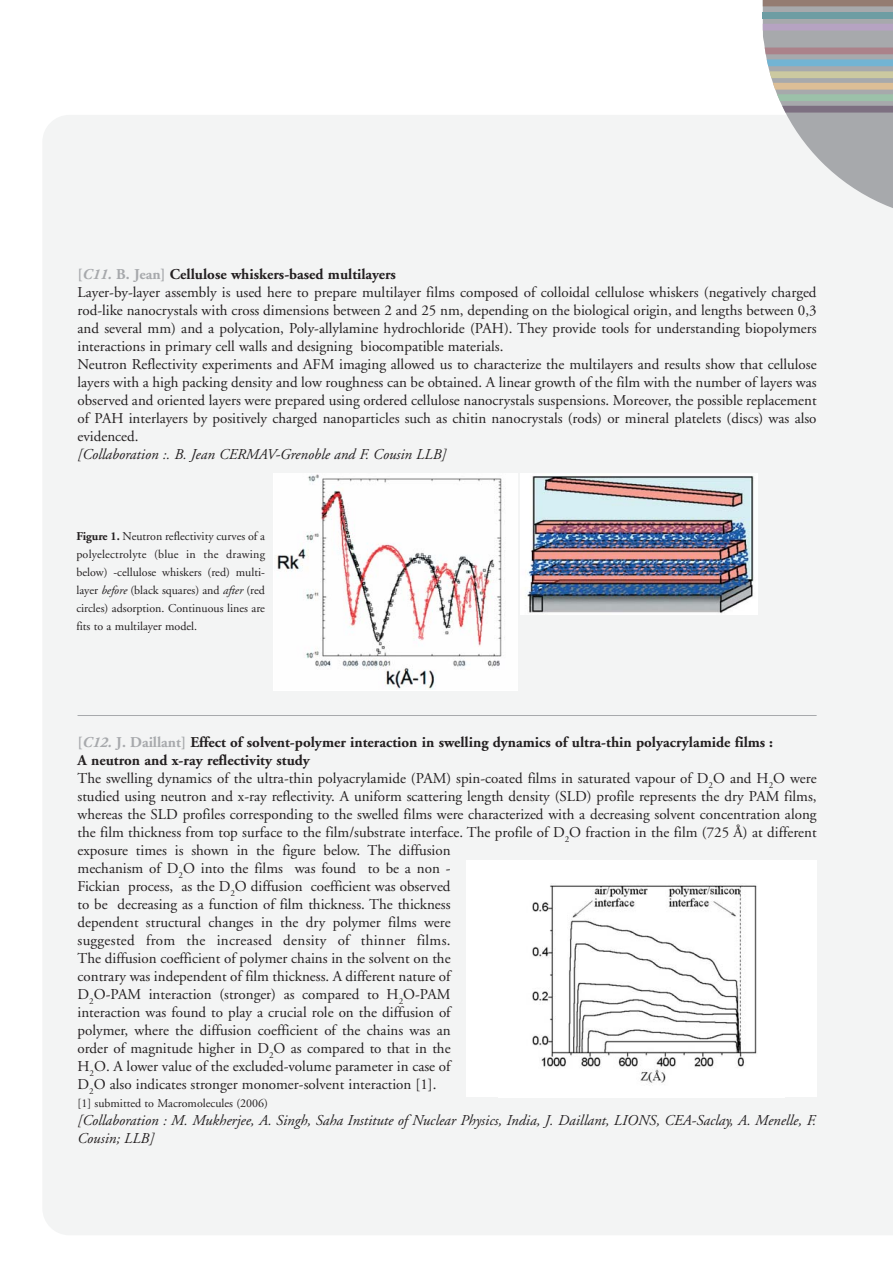
<style>
.page{position:relative;width:893px;height:1263px;background:#fff}
.page>*{position:absolute;margin:0;border:0;box-sizing:border-box;transform-origin:0 0}
.t1{font:15px/18px "Adobe Garamond";color:#231f20}
.t2{font:italic 15px/18px "Adobe Garamond";color:#231f20}
.t3{font:12px/18px "Adobe Garamond";color:#231f20;text-align:justify}
.s1{font-weight:700;color:#a7a9ac}
.s2{font-weight:700;font-style:italic;color:#a7a9ac}
.s3{font-weight:700}
.s4{font-style:italic}
</style>
<div class="page">
<div style="left:43px;top:115px;width:849px;height:1120px;background:#f3f4f4"></div>
<svg style="left:762px;top:0;width:130px;height:221px"></svg>
<hr style="left:77px;top:715px;width:739px;height:1px;background:#a7a9ac">
<img style="left:274px;top:473px;width:243px;height:217px">
<div style="left:465px;top:860px;width:351px;height:237px;background:#fff"></div>
<img style="left:532px;top:885px;width:225px;height:198px">
<img style="left:521px;top:473px;width:236px;height:141px">
<p class="t1" style="left:77px;top:267px;width:740px"><span class="s1">[</span><span class="s2">C11.</span> <span class="s1">B. Jean]</span> <span class="s3">Cellulose whiskers-based multilayers<br></span>Layer-by-layer assembly is used here to prepare multilayer films composed of colloidal cellulose whiskers (negatively charged rod-like nanocrystals with cross dimensions between 2 and 25 nm, depending on the biological origin, and lengths between 0,3 and several mm) and a polycation, Poly-allylamine hydrochloride (PAH). They provide tools for understanding biopolymers interactions in primary cell walls and designing biocompatible materials.<br>Neutron Reflectivity experiments and AFM imaging allowed us to characterize the multilayers and results show that cellulose layers with a high packing density and low roughness can be obtained. A linear growth of the film with the number of layers was observed and oriented layers were prepared using ordered cellulose nanocrystals suspensions. Moreover, the possible replacement of PAH interlayers by positively charged nanoparticles such as chitin nanocrystals (rods) or mineral platelets (discs) was also evidenced.</p>
<p class="t2" style="left:77px;top:447px;width:370px">[Collaboration :. B. Jean CERMAV-Grenoble and F. Cousin LLB]</p>
<p class="t3" style="left:76px;top:528px;width:190px"><span class="s3">Figure 1.</span> Neutron reflectivity curves of a polyelectrolyte (blue in the drawing below) -cellulose whiskers (red) multi&shy;layer <span class="s4">before</span> (black squares) and <span class="s4">after</span> (red circles) adsorption. Continuous lines are fits to a multilayer model.</p>
<p class="t1" style="left:77px;top:735px;width:740px"><span class="s1">[</span><span class="s2">C12.</span> <span class="s1">J. Daillant]</span> <span class="s3">Effect of solvent-polymer interaction in swelling dynamics of ultra-thin polyacrylamide films :<br>A neutron and x-ray reflectivity study<br></span>The swelling dynamics of the ultra-thin polyacrylamide (PAM) spin-coated films in saturated vapour of D<sub>2</sub>O and H<sub>2</sub>O were studied using neutron and x-ray reflectivity. A uniform scattering length density (SLD) profile represents the dry PAM films, whereas the SLD profiles corresponding to the swelled films were characterized with a decreasing solvent concentration along the film thickness from top surface to the film/substrate interface. The profile of D<sub>2</sub>O fraction in the film (725 Å) at different exposure times is shown in the figure below. The diffusion<br>mechanism of D<sub>2</sub>O into the films was found to be a non -<br>Fickian process, as the D<sub>2</sub>O diffusion coefficient was observed<br>to be decreasing as a function of film thickness. The thickness<br>dependent structural changes in the dry polymer films were<br>suggested from the increased density of thinner films.<br>The diffusion coefficient of polymer chains in the solvent on the<br>contrary was independent of film thickness. A different nature of<br>D<sub>2</sub>O-PAM interaction (stronger) as compared to H<sub>2</sub>O-PAM<br>interaction was found to play a crucial role on the diffusion of<br>polymer, where the diffusion coefficient of the chains was an<br>order of magnitude higher in D<sub>2</sub>O as compared to that in the<br>H<sub>2</sub>O. A lower value of the excluded-volume parameter in case of<br>D<sub>2</sub>O also indicates stronger monomer-solvent interaction [1].</p>
<p class="t3" style="left:77px;top:1095px;width:192px">[1] submitted to Macromolecules (2006)</p>
<p class="t2" style="left:77px;top:1113px;width:740px">[Collaboration : M. Mukherjee, A. Singh, Saha Institute of Nuclear Physics, India, J. Daillant, LIONS, CEA-Saclay, A. Menelle, F.<br>Cousin; LLB]</p>
</div>
